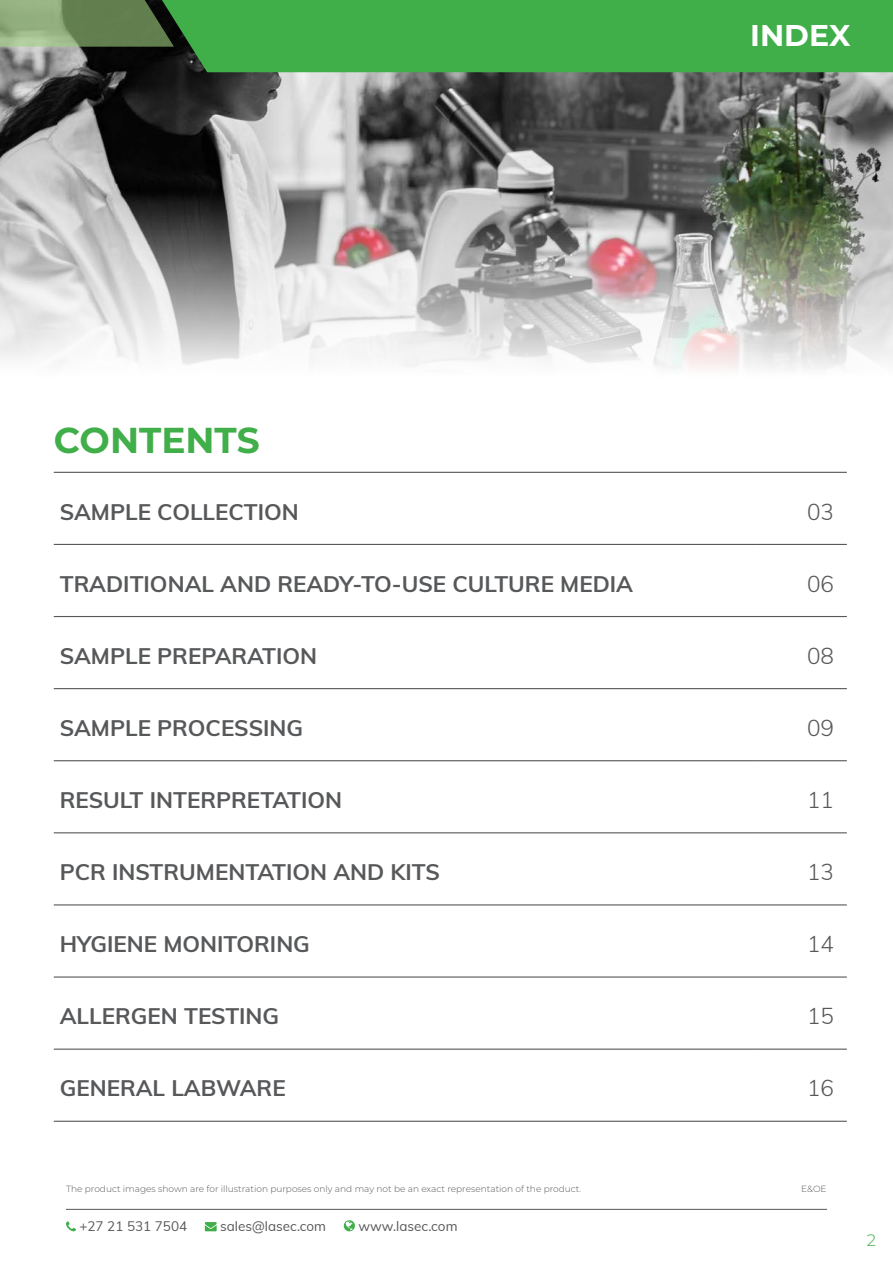
<style>
.page{position:relative;width:893px;height:1263px;background:#fff}
.page>*{position:absolute;margin:0;border:0;box-sizing:border-box;transform-origin:0 0}
.t1{font:700 36px "Montserrat";color:#40ae49}
.t2{font:700 30px "Montserrat";color:#fff}
.t3{font:700 22.5px "Muli";color:#57585a}
.t4{font:300 22.5px "Muli";color:#57585a}
.t5{font:300 16.5px "Montserrat";color:#40ae49}
.t6{font:13.5px "Muli";color:#57585a}
.t7{font:300 9px "Montserrat";color:#57585a}
</style>
<div class="page">
<img style="left:0;top:47px;width:893px;height:322px">
<hr style="left:54px;top:472px;width:703px;height:1px;background:#57585a">
<hr style="left:757px;top:472px;width:90px;height:1px;background:#57585a">
<hr style="left:54px;top:544px;width:703px;height:1px;background:#57585a">
<hr style="left:757px;top:544px;width:90px;height:1px;background:#57585a">
<hr style="left:54px;top:616px;width:703px;height:1px;background:#57585a">
<hr style="left:757px;top:616px;width:90px;height:1px;background:#57585a">
<hr style="left:54px;top:688px;width:703px;height:1px;background:#57585a">
<hr style="left:757px;top:688px;width:90px;height:1px;background:#57585a">
<hr style="left:54px;top:760px;width:703px;height:1px;background:#57585a">
<hr style="left:757px;top:760px;width:90px;height:1px;background:#57585a">
<hr style="left:54px;top:832px;width:703px;height:1px;background:#57585a">
<hr style="left:757px;top:832px;width:90px;height:1px;background:#57585a">
<hr style="left:54px;top:904px;width:703px;height:1px;background:#57585a">
<hr style="left:757px;top:904px;width:90px;height:1px;background:#57585a">
<hr style="left:54px;top:976px;width:703px;height:1px;background:#57585a">
<hr style="left:757px;top:976px;width:90px;height:1px;background:#57585a">
<hr style="left:54px;top:1048px;width:703px;height:2px;background:#57585a">
<hr style="left:757px;top:1048px;width:90px;height:2px;background:#57585a">
<hr style="left:54px;top:1121px;width:703px;height:1px;background:#57585a">
<hr style="left:757px;top:1121px;width:90px;height:1px;background:#57585a">
<hr style="left:66px;top:1209px;width:761px;height:1px;background:#57585a">
<svg style="left:66px;top:1221px;width:10px;height:10px"></svg>
<svg style="left:205px;top:1222px;width:12px;height:9px"></svg>
<svg style="left:344px;top:1220px;width:11px;height:11px"></svg>
<div style="left:162px;top:0;width:731px;height:72px;background:#40ae49"></div>
<svg style="left:0;top:0;width:174px;height:47px;background:#708b5e"></svg>
<p class="t2" style="left:750px;top:14px;width:102px">INDEX</p>
<p class="t1" style="left:54px;top:414px;width:207px">CONTENTS</p>
<p class="t3" style="left:60px;top:495px;width:240px">SAMPLE COLLECTION</p>
<p class="t4" style="left:807px;top:495px;width:28px">03</p>
<p class="t3" style="left:60px;top:567px;width:575px">TRADITIONAL AND READY-TO-USE CULTURE MEDIA</p>
<p class="t4" style="left:807px;top:567px;width:28px">06</p>
<p class="t3" style="left:60px;top:639px;width:259px">SAMPLE PREPARATION</p>
<p class="t4" style="left:807px;top:639px;width:28px">08</p>
<p class="t3" style="left:60px;top:711px;width:245px">SAMPLE PROCESSING</p>
<p class="t4" style="left:807px;top:711px;width:28px">09</p>
<p class="t3" style="left:60px;top:783px;width:284px">RESULT INTERPRETATION</p>
<p class="t4" style="left:807px;top:784px;width:28px">11</p>
<p class="t3" style="left:60px;top:856px;width:382px">PCR INSTRUMENTATION AND KITS</p>
<p class="t4" style="left:807px;top:856px;width:28px">13</p>
<p class="t3" style="left:60px;top:928px;width:252px">HYGIENE MONITORING</p>
<p class="t4" style="left:807px;top:928px;width:28px">14</p>
<p class="t3" style="left:60px;top:1000px;width:221px">ALLERGEN TESTING</p>
<p class="t4" style="left:807px;top:1000px;width:28px">15</p>
<p class="t3" style="left:60px;top:1072px;width:227px">GENERAL LABWARE</p>
<p class="t4" style="left:807px;top:1072px;width:28px">16</p>
<p class="t7" style="left:66px;top:1183px;width:517px">The product images shown are for illustration purposes only and may not be an exact representation of the product.</p>
<p class="t7" style="left:801px;top:1183px;width:27px">E&amp;OE</p>
<p class="t6" style="left:79px;top:1216px;width:109px">+27 21 531 7504</p>
<p class="t6" style="left:220px;top:1216px;width:107px">sales@lasec.com</p>
<p class="t6" style="left:358px;top:1216px;width:101px">www.lasec.com</p>
<p class="t5" style="left:867px;top:1228px;width:11px">2</p>
</div>
